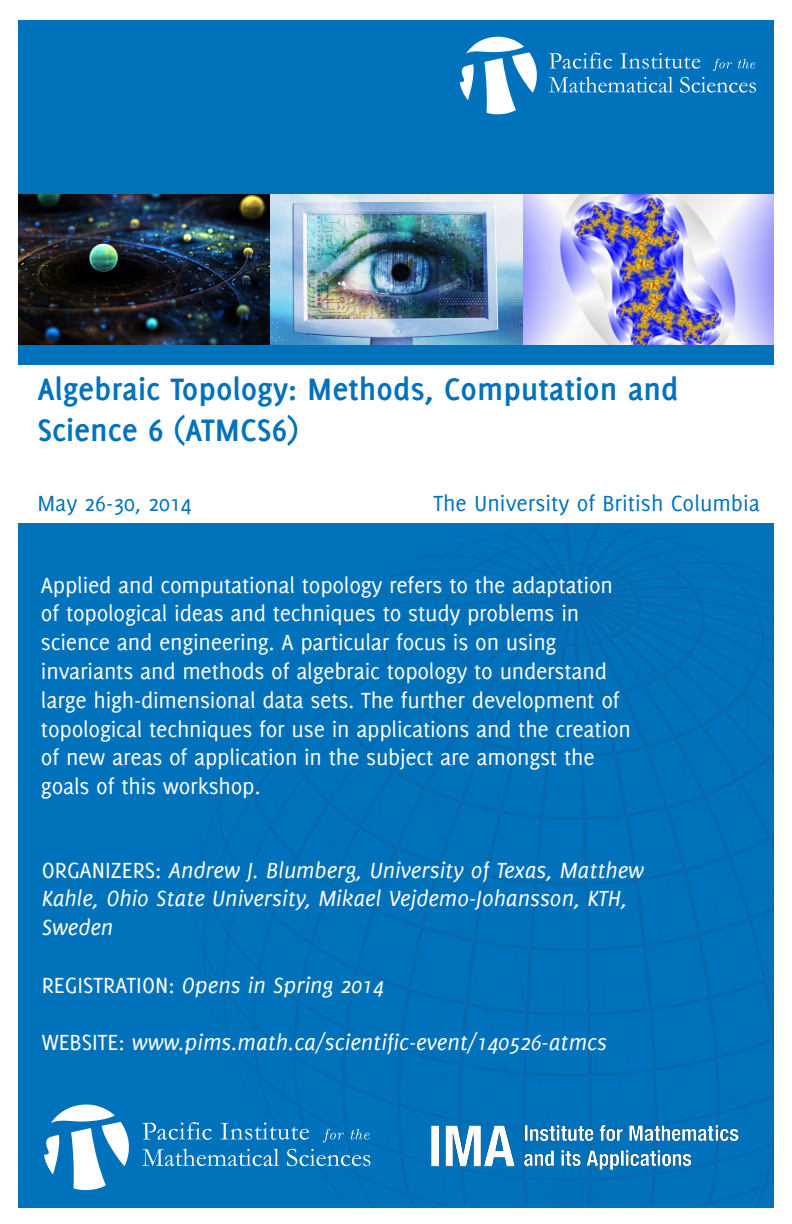
<style>
.page{position:relative;width:792px;height:1224px;background:#fff}
.page>*{position:absolute;margin:0;border:0;box-sizing:border-box;transform-origin:0 0}
.t1{font:700 34px/40.8px "Delicious";color:#0072bc}
.t2{font:24px/28.8px "Delicious";letter-spacing:-.01em;color:#fff}
.t3{font:italic 24px/28.8px "Delicious";color:#fff}
.t4{font:24px "Delicious";color:#0072bc}
.s1{font-style:normal}
</style>
<div class="page">
<div style="left:18px;top:20px;width:756px;height:1188px;background:#0072bc"></div>
<img style="left:201px;top:523px;width:573px;height:683px">
<img style="left:18px;top:194px;width:503px;height:150px">
<img style="left:521px;top:194px;width:253px;height:150px">
<div style="left:0;top:365px;width:792px;height:158px;background:#fff"></div>
<img style="left:422px;top:1119px;width:326px;height:56px">
<svg style="left:44px;top:1105px;width:85px;height:85px"></svg>
<svg style="left:142px;top:1122px;width:70px;height:18px"></svg>
<svg style="left:221px;top:1123px;width:88px;height:17px"></svg>
<svg style="left:323px;top:1129px;width:21px;height:13px"></svg>
<svg style="left:350px;top:1129px;width:19px;height:11px"></svg>
<svg style="left:142px;top:1149px;width:137px;height:17px"></svg>
<svg style="left:287px;top:1149px;width:83px;height:17px"></svg>
<svg style="left:460px;top:37px;width:77px;height:77px"></svg>
<svg style="left:549px;top:53px;width:63px;height:16px"></svg>
<svg style="left:620px;top:53px;width:80px;height:16px"></svg>
<svg style="left:713px;top:59px;width:19px;height:12px"></svg>
<svg style="left:738px;top:59px;width:17px;height:9px"></svg>
<svg style="left:549px;top:77px;width:124px;height:16px"></svg>
<svg style="left:680px;top:77px;width:76px;height:16px"></svg>
<p class="t1" style="left:37px;top:368px;width:643px">Algebraic Topology: Methods, Computation and<br>Science 6 (ATMCS6)</p>
<p class="t4" style="left:37px;top:489px;width:156px">May 26-30, 2014</p>
<p class="t4" style="left:433px;top:489px;width:328px">The University of British Columbia</p>
<p class="t2" style="left:41px;top:570px;width:592px">Applied and computational topology refers to the adaptation of topological ideas and techniques to study problems in science and engineering. A particular focus is on using invariants and methods of algebraic topology to understand large high-dimensional data sets. The further development of topological techniques for use in applications and the creation of new areas of application in the subject are amongst the goals of this workshop.</p>
<p class="t3" style="left:42px;top:855px;width:604px"><span class="s1">ORGANIZERS:</span> Andrew J. Blumberg, University of Texas, Matthew<br>Kahle, Ohio State University, Mikael Vejdemo-Johansson, KTH,<br>Sweden</p>
<p class="t3" style="left:42px;top:971px;width:344px"><span class="s1">REGISTRATION:</span> Opens in Spring 2014</p>
<p class="t3" style="left:42px;top:1028px;width:567px"><span class="s1">WEBSITE:</span> www.pims.math.ca/scientific-event/140526-atmcs</p>
</div>
